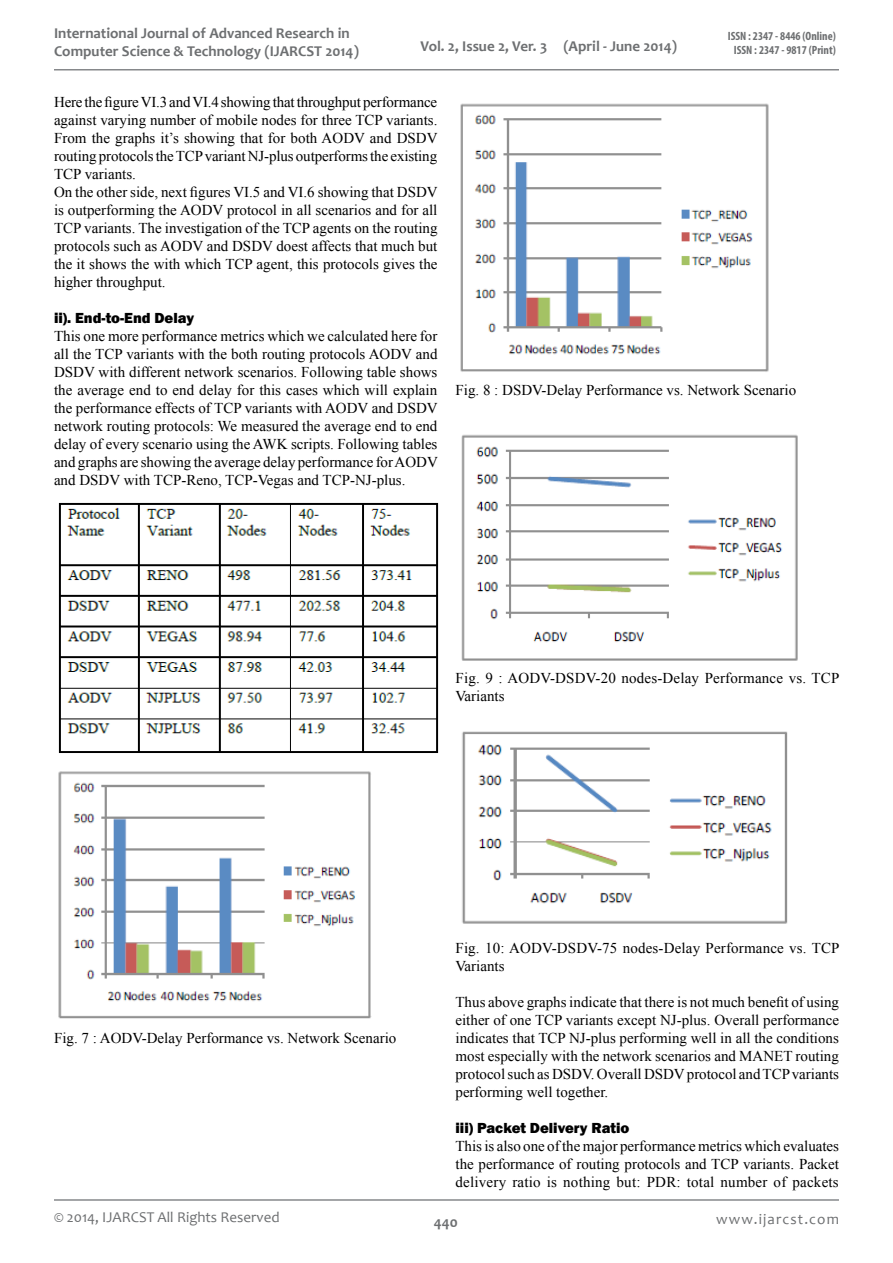
<style>
.page{position:relative;width:893px;height:1263px;background:#fff}
.page>*{position:absolute;margin:0;border:0;box-sizing:border-box;transform-origin:0 0}
.t1{font:15px/18px "Times New Roman";color:#000}
.t2{font:700 15px/18px "Candara";color:#6d6f71}
.t3{font:800 15px "Franklin Gothic";color:#000}
.t4{font:15px "Candara";color:#6d6f71}
.t5{font:15px "Candara";letter-spacing:.075em;color:#6d6f71}
.t6{font:700 condensed 12px/14.4px "Myriad Pro";color:#6d6f71;text-align:center}
</style>
<div class="page">
<hr style="left:54px;top:1199px;width:785px;height:2px;background:#86888b">
<hr style="left:54px;top:69px;width:785px;height:2px;background:#86888b">
<img style="left:58px;top:502px;width:381px;height:251px">
<img style="left:58px;top:771px;width:314px;height:248px">
<img style="left:460px;top:103px;width:309px;height:269px">
<img style="left:461px;top:434px;width:337px;height:227px">
<img style="left:462px;top:731px;width:326px;height:193px">
<p class="t2" style="left:54px;top:24px;width:306px">International Journal of Advanced Research in<br>Computer Science &amp; Technology (IJARCST 2014)</p>
<p class="t2" style="left:420px;top:36px;width:258px">Vol. 2, Issue 2, Ver. 3 (April - June 2014)</p>
<p class="t6" style="left:728px;top:28px;width:110px">ISSN : 2347 - 8446 (Online)<br>ISSN : 2347 - 9817 (Print)</p>
<p class="t1" style="left:54px;top:92px;width:385px">Here the figure VI.3 and VI.4 showing that throughput performance against varying number of mobile nodes for three TCP variants.<br>From the graphs it’s showing that for both AODV and DSDV routing protocols the TCP variant NJ-plus outperforms the existing TCP variants.<br>On the other side, next figures VI.5 and VI.6 showing that DSDV is outperforming the AODV protocol in all scenarios and for all TCP variants. The investigation of the TCP agents on the routing protocols such as AODV and DSDV doest affects that much but the it shows the with which TCP agent, this protocols gives the higher throughput.</p>
<p class="t3" style="left:54px;top:308px;width:142px">ii). End-to-End Delay</p>
<p class="t1" style="left:54px;top:326px;width:385px;text-align:justify">This one more performance metrics which we calculated here for all the TCP variants with the both routing protocols AODV and DSDV with different network scenarios. Following table shows the average end to end delay for this cases which will explain the performance effects of TCP variants with AODV and DSDV network routing protocols: We measured the average end to end delay of every scenario using the AWK scripts. Following tables and graphs are showing the average delay performance for AODV and DSDV with TCP-Reno, TCP-Vegas and TCP-NJ-plus.</p>
<p class="t1" style="left:455px;top:380px;width:342px">Fig. 8 : DSDV-Delay Performance vs. Network Scenario</p>
<p class="t1" style="left:455px;top:668px;width:385px">Fig. 9 : AODV-DSDV-20 nodes-Delay Performance vs. TCP<br>Variants</p>
<p class="t1" style="left:54px;top:1028px;width:344px">Fig. 7 : AODV-Delay Performance vs. Network Scenario</p>
<p class="t1" style="left:455px;top:938px;width:386px">Fig. 10: AODV-DSDV-75 nodes-Delay Performance vs. TCP<br>Variants</p>
<p class="t1" style="left:455px;top:992px;width:385px;text-align:justify">Thus above graphs indicate that there is not much benefit of using either of one TCP variants except NJ-plus. Overall performance indicates that TCP NJ-plus performing well in all the conditions most especially with the network scenarios and MANET routing protocol such as DSDV. Overall DSDV protocol and TCP variants performing well together.</p>
<p class="t3" style="left:455px;top:1118px;width:175px">iii) Packet Delivery Ratio</p>
<p class="t1" style="left:455px;top:1136px;width:385px;text-align:justify">This is also one of the major performance metrics which evaluates the performance of routing protocols and TCP variants. Packet delivery ratio is nothing but: PDR: total number of packets</p>
<p class="t4" style="left:54px;top:1207px;width:227px">© 2014, IJARCST All Rights Reserved</p>
<p class="t5" style="left:716px;top:1210px;width:124px">www.ijarcst.com</p>
<p class="t2" style="left:434px;top:1213px;width:26px">440</p>
</div>
